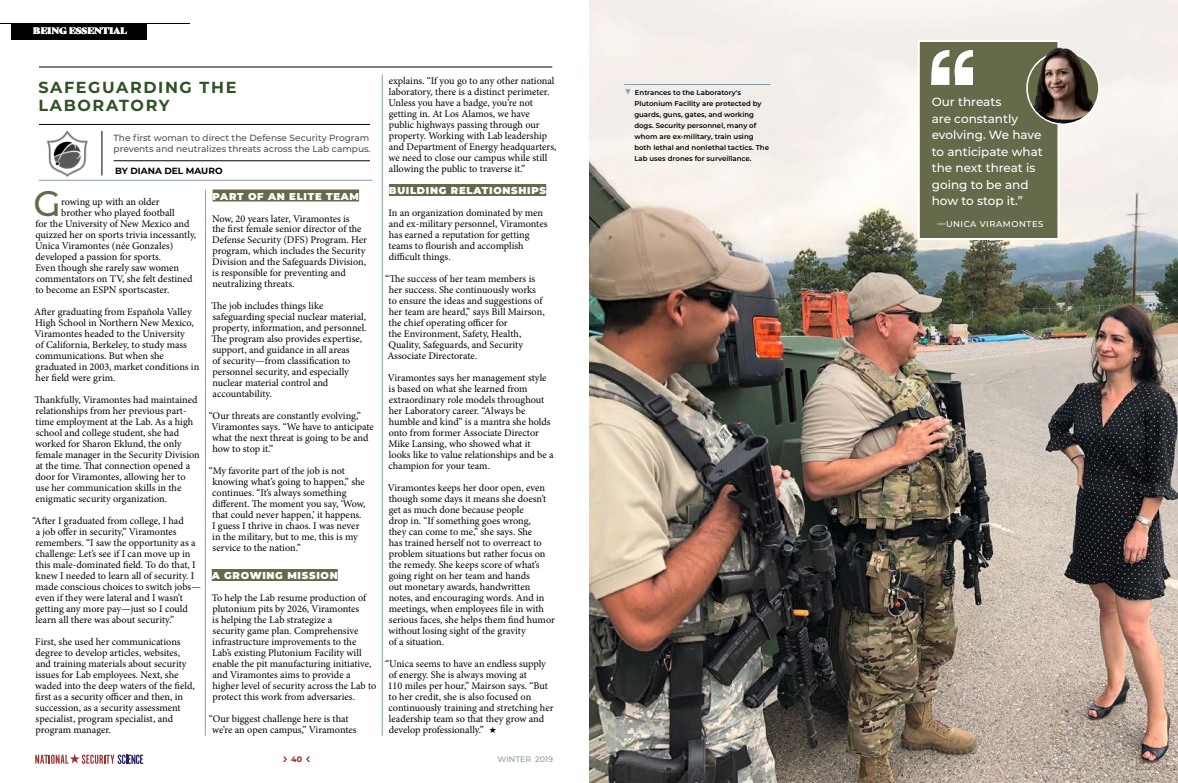
<style>
.page{position:relative;width:1178px;height:783px;background:#fff}
.page>*{position:absolute;margin:0;border:0;box-sizing:border-box;transform-origin:0 0}
.t1{font:500 35.5px "Montserrat Alternates";color:#67694b}
.t2{font:700 16px/17.5px "Montserrat";letter-spacing:.1em;color:#305025}
.t3{font:500 12px/16.5px "Montserrat";color:#fff}
.t4{font:10.2px/11px "Minion Pro";letter-spacing:-.005em;color:#000}
.t5{font:900 10px "Montserrat";letter-spacing:.07em;color:#fff}
.t6{font:500 9px/11px "Montserrat";color:#4a5352}
.t7{font:700 9px "Montserrat";color:#000}
.t8{font:9px "Gastromond";color:#f8f8f8}
.t9{font:500 8.5px "Montserrat";letter-spacing:.06em;color:#fff}
.t10{font:500 8px "Montserrat";color:#869ca8}
.t11{font:700 8px "Montserrat";color:#9f1a1e}
.t12{font:600 7px/11px "Montserrat";color:#000}
.s1{font-size:12px;color:#869ca8}
</style>
<div class="page">
<img style="left:589px;top:0;width:589px;height:783px">
<svg style="left:35px;top:754px;width:108px;height:10px"></svg>
<hr style="left:0;top:23px;width:190px;height:1px;background:#000">
<div style="left:11px;top:24px;width:135px;height:16px;background:#000"></div>
<div style="left:213px;top:190px;width:146px;height:12px;background:#67694b"></div>
<div style="left:212px;top:569px;width:126px;height:12px;background:#67694b"></div>
<div style="left:918px;top:40px;width:142px;height:200px;background:#67694b;border:2px solid #fff"></div>
<img style="left:932px;top:51px;width:41px;height:33px">
<hr style="left:624px;top:84px;width:147px;height:1px;background:#869ca8">
<div style="left:389px;top:184px;width:157px;height:12px;background:#67694b"></div>
<hr style="left:205px;top:190px;width:1px;height:546px;background:#869ca8">
<hr style="left:39px;top:180px;width:333px;height:1px;background:#869ca8">
<hr style="left:382px;top:74px;width:1px;height:662px;background:#869ca8">
<hr style="left:39px;top:124px;width:331px;height:1px;background:#000">
<hr style="left:39px;top:67px;width:513px;height:1px;background:#000">
<hr style="left:114px;top:160px;width:256px;height:1px;background:#000">
<hr style="left:101px;top:131px;width:1px;height:44px;background:#000">
<img style="left:46px;top:130px;width:42px;height:47px">
<svg style="left:1026px;top:51px;width:74px;height:74px"></svg>
<img style="left:1028px;top:45px;width:70px;height:78px">
<p class="t8" style="left:33px;top:24px;width:95px">BEING ESSENTIAL</p>
<p class="t4" style="left:388px;top:75px;width:170px">explains. “If you go to any other national laboratory, there is a distinct perimeter.<br>Unless you have a badge, you’re not getting in. At Los Alamos, we have public highways passing through our property. Working with Lab leadership and Department of Energy headquarters, we need to close our campus while still allowing the public to traverse it.”</p>
<p class="t5" style="left:389px;top:183px;width:159px">BUILDING RELATIONSHIPS</p>
<p class="t4" style="left:388px;top:207px;width:161px">In an organization dominated by men and ex-military personnel, Viramontes has earned a reputation for getting teams to flourish and accomplish difficult things.</p>
<p class="t4" style="left:385px;top:273px;width:161px">“The success of her team members is her success. She continuously works<br>to ensure the ideas and suggestions of her team are heard,” says Bill Mairson, the chief operating officer for<br>the Environment, Safety, Health, Quality, Safeguards, and Security Associate Directorate.</p>
<p class="t4" style="left:388px;top:372px;width:167px">Viramontes says her management style is based on what she learned from extraordinary role models throughout her Laboratory career. “Always be humble and kind” is a mantra she holds onto from former Associate Director Mike Lansing, who showed what it looks like to value relationships and be a champion for your team.</p>
<p class="t4" style="left:388px;top:482px;width:169px">Viramontes keeps her door open, even though some days it means she doesn’t get as much done because people<br>drop in. “If something goes wrong,<br>they can come to me,” she says. She<br>has trained herself not to overreact to problem situations but rather focus on the remedy. She keeps score of what’s going right on her team and hands<br>out monetary awards, handwritten notes, and encouraging words. And in meetings, when employees file in with serious faces, she helps them find humor without losing sight of the gravity<br>of a situation.</p>
<p class="t4" style="left:385px;top:658px;width:170px">“Unica seems to have an endless supply of energy. She is always moving at<br>110 miles per hour,” Mairson says. “But to her credit, she is also focused on continuously training and stretching her leadership team so that they grow and develop professionally.” ★</p>
<h2 class="t2" style="left:38px;top:78px;width:199px">SAFEGUARDING THE<br>LABORATORY</h2>
<p class="t12" style="left:634px;top:87px;width:136px;text-indent:-10px"><span class="s1">▼</span> Entrances to the Laboratory's Plutonium Facility are protected by guards, guns, gates, and working dogs. Security personnel, many of whom are ex-military, train using both lethal and nonlethal tactics. The Lab uses drones for surveillance.</p>
<p class="t6" style="left:114px;top:132px;width:259px">The first woman to direct the Defense Security Program prevents and neutralizes threats across the Lab campus.</p>
<p class="t7" style="left:115px;top:164px;width:109px">BY DIANA DEL MAURO</p>
<h1 class="t1" style="left:33px;top:179px;width:29px">G</h1>
<p class="t4" style="left:61px;top:196px;width:100px">rowing up with an older</p>
<p class="t5" style="left:213px;top:188px;width:148px">PART OF AN ELITE TEAM</p>
<p class="t4" style="left:212px;top:213px;width:156px">Now, 20 years later, Viramontes is<br>the first female senior director of the Defense Security (DFS) Program. Her program, which includes the Security Division and the Safeguards Division, is responsible for preventing and neutralizing threats.</p>
<p class="t4" style="left:211px;top:301px;width:157px">The job includes things like safeguarding special nuclear material, property, information, and personnel.<br>The program also provides expertise, support, and guidance in all areas<br>of security—from classification to personnel security, and especially nuclear material control and accountability.</p>
<p class="t4" style="left:209px;top:411px;width:166px">“Our threats are constantly evolving,” Viramontes says. “We have to anticipate what the next threat is going to be and how to stop it.”</p>
<p class="t4" style="left:212px;top:466px;width:155px;text-indent:-3px">“My favorite part of the job is not knowing what’s going to happen,” she continues. “It’s always something different. The moment you say, ‘Wow, that could never happen,’ it happens.<br>I guess I thrive in chaos. I was never in the military, but to me, this is my service to the nation.”</p>
<p class="t5" style="left:212px;top:568px;width:127px">A GROWING MISSION</p>
<p class="t4" style="left:212px;top:592px;width:166px">To help the Lab resume production of plutonium pits by 2026, Viramontes<br>is helping the Lab strategize a<br>security game plan. Comprehensive infrastructure improvements to the Lab’s existing Plutonium Facility will enable the pit manufacturing initiative, and Viramontes aims to provide a higher level of security across the Lab to protect this work from adversaries.</p>
<p class="t4" style="left:212px;top:713px;width:146px;text-indent:-3px">“Our biggest challenge here is that we’re an open campus,” Viramontes</p>
<p class="t4" style="left:61px;top:207px;width:115px">brother who played football</p>
<p class="t4" style="left:36px;top:218px;width:155px">for the University of New Mexico and</p>
<p class="t4" style="left:35px;top:229px;width:162px">quizzed her on sports trivia incessantly,</p>
<p class="t4" style="left:35px;top:240px;width:140px">Unica Viramontes (née Gonzales)</p>
<p class="t4" style="left:36px;top:251px;width:127px">developed a passion for sports.</p>
<p class="t4" style="left:35px;top:262px;width:145px">Even though she rarely saw women</p>
<p class="t4" style="left:35px;top:273px;width:159px">commentators on TV, she felt destined</p>
<p class="t4" style="left:35px;top:284px;width:135px">to become an ESPN sportscaster.</p>
<p class="t4" style="left:34px;top:306px;width:167px">After graduating from Española Valley High School in Northern New Mexico, Viramontes headed to the University<br>of California, Berkeley, to study mass communications. But when she graduated in 2003, market conditions in her field were grim.</p>
<p class="t4" style="left:35px;top:394px;width:167px">Thankfully, Viramontes had maintained relationships from her previous part&shy;time employment at the Lab. As a high school and college student, she had worked for Sharon Eklund, the only female manager in the Security Division at the time. That connection opened a door for Viramontes, allowing her to use her communication skills in the enigmatic security organization.</p>
<p class="t4" style="left:35px;top:515px;width:167px;text-indent:-3px">“After I graduated from college, I had<br>a job offer in security,” Viramontes remembers. “I saw the opportunity as a challenge: Let’s see if I can move up in this male-dominated field. To do that, I knew I needed to learn all of security. I made conscious choices to switch jobs— even if they were lateral and I wasn’t getting any more pay—just so I could learn all there was about security.”</p>
<p class="t4" style="left:35px;top:636px;width:161px">First, she used her communications degree to develop articles, websites, and training materials about security issues for Lab employees. Next, she waded into the deep waters of the field, first as a security officer and then, in succession, as a security assessment specialist, program specialist, and program manager.</p>
<p class="t11" style="left:291px;top:753px;width:12px">40</p>
<p class="t10" style="left:497px;top:753px;width:57px">WINTER 2019</p>
<p class="t3" style="left:932px;top:93px;width:113px">Our threats<br>are constantly evolving. We have to anticipate what the next threat is going to be and how to stop it.”</p>
<p class="t9" style="left:937px;top:218px;width:108px">—UNICA VIRAMONTES</p>
</div>
